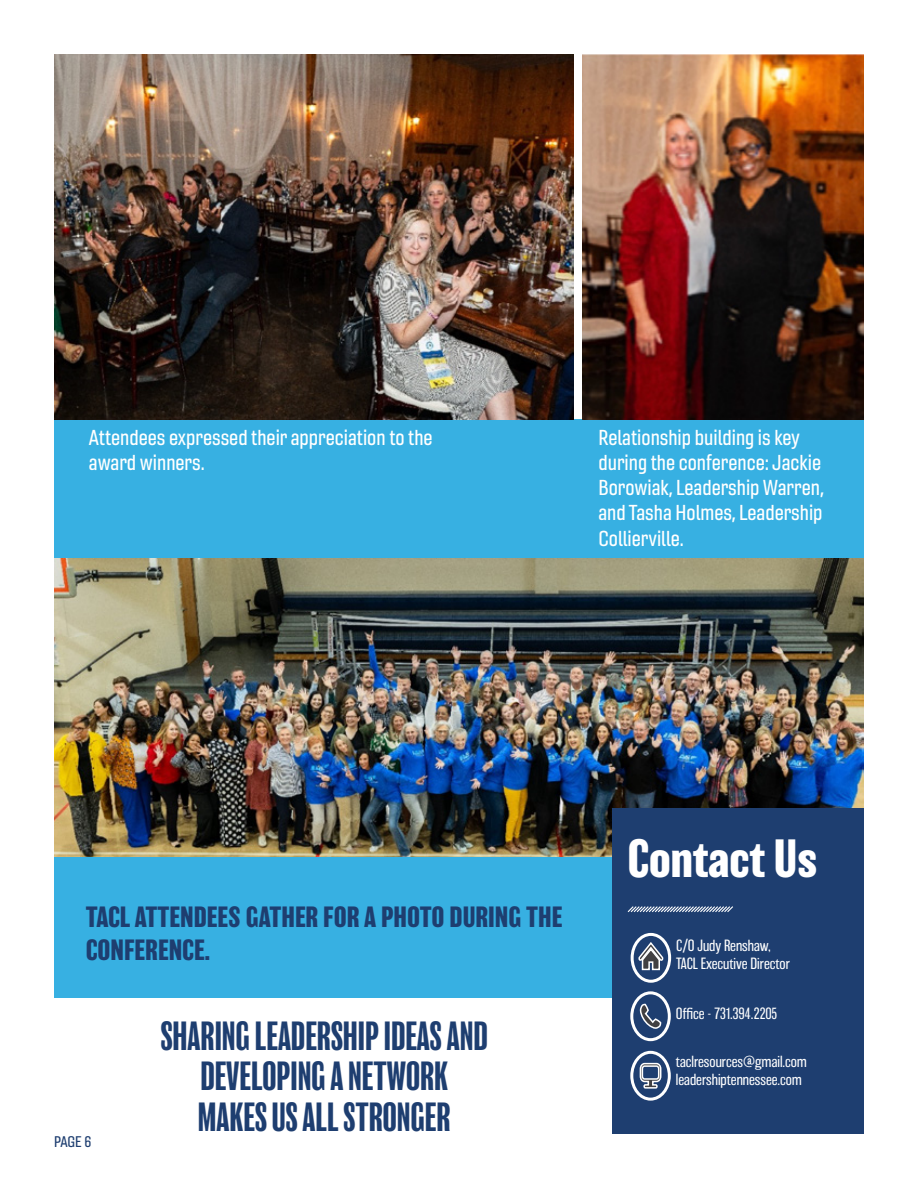
<style>
.page{position:relative;width:918px;height:1188px;background:#fff}
.page>*{position:absolute;margin:0;border:0;box-sizing:border-box;transform-origin:0 0}
.t1{font:700 49.5px "Balboa";color:#fff}
.t2{font:condensed 37.5px/40.5px "Balboa";color:#1e3e70;text-align:center}
.t3{font:700 27px/32.4px "Balboa";color:#1e3e70}
.t4{font:21px/25.2px "Gineso Con Med";color:#fff}
.t5{font:200 15px/18px "Balboa";color:#fff}
.t6{font:200 15px "Balboa";letter-spacing:-.035em;color:#fff}
.t7{font:15px "Gineso Con Med";color:#1e3e70}
</style>
<div class="page">
<img style="left:54px;top:557px;width:810px;height:300px">
<div style="left:54px;top:857px;width:599px;height:141px;background:#37b0e2"></div>
<div style="left:54px;top:419px;width:810px;height:138px;background:#37b0e2"></div>
<img style="left:54px;top:54px;width:519px;height:365px">
<img style="left:582px;top:54px;width:282px;height:365px">
<div style="left:613px;top:809px;width:251px;height:325px;background:#1e3e70"></div>
<svg style="left:627px;top:906px;width:106px;height:6px"></svg>
<svg style="left:637px;top:941px;width:28px;height:30px"></svg>
<div style="left:631px;top:933px;width:40px;height:50px;border:3px solid #fff;border-radius:50%"></div>
<svg style="left:639px;top:1003px;width:23px;height:26px"></svg>
<div style="left:630px;top:991px;width:41px;height:50px;border:3px solid #fff;border-radius:50%"></div>
<svg style="left:639px;top:1062px;width:23px;height:27px"></svg>
<div style="left:630px;top:1051px;width:41px;height:50px;border:3px solid #fff;border-radius:50%"></div>
<p class="t4" style="left:89px;top:425px;width:345px">Attendees expressed their appreciation to the award winners.</p>
<p class="t4" style="left:598px;top:425px;width:227px">Relationship building is key during the conference: Jackie<br>Borowiak, Leadership Warren, and Tasha Holmes, Leadership<br>Collierville.</p>
<p class="t3" style="left:86px;top:901px;width:478px">TACL ATTENDEES GATHER FOR A PHOTO DURING THE<br>CONFERENCE.</p>
<p class="t7" style="left:54px;top:1133px;width:39px">PAGE 6</p>
<h2 class="t2" style="left:161px;top:1016px;width:329px">SHARING LEADERSHIP IDEAS AND<br>DEVELOPING A NETWORK<br>MAKES US ALL STRONGER</h2>
<h1 class="t1" style="left:628px;top:830px;width:191px">Contact Us</h1>
<p class="t5" style="left:676px;top:937px;width:115px">C/O Judy Renshaw,<br>TACL Executive Director</p>
<p class="t6" style="left:676px;top:1005px;width:103px">Office - 731.394.2205</p>
<p class="t5" style="left:676px;top:1053px;width:133px">taclresources@gmail.com leadershiptennessee.com</p>
</div>
